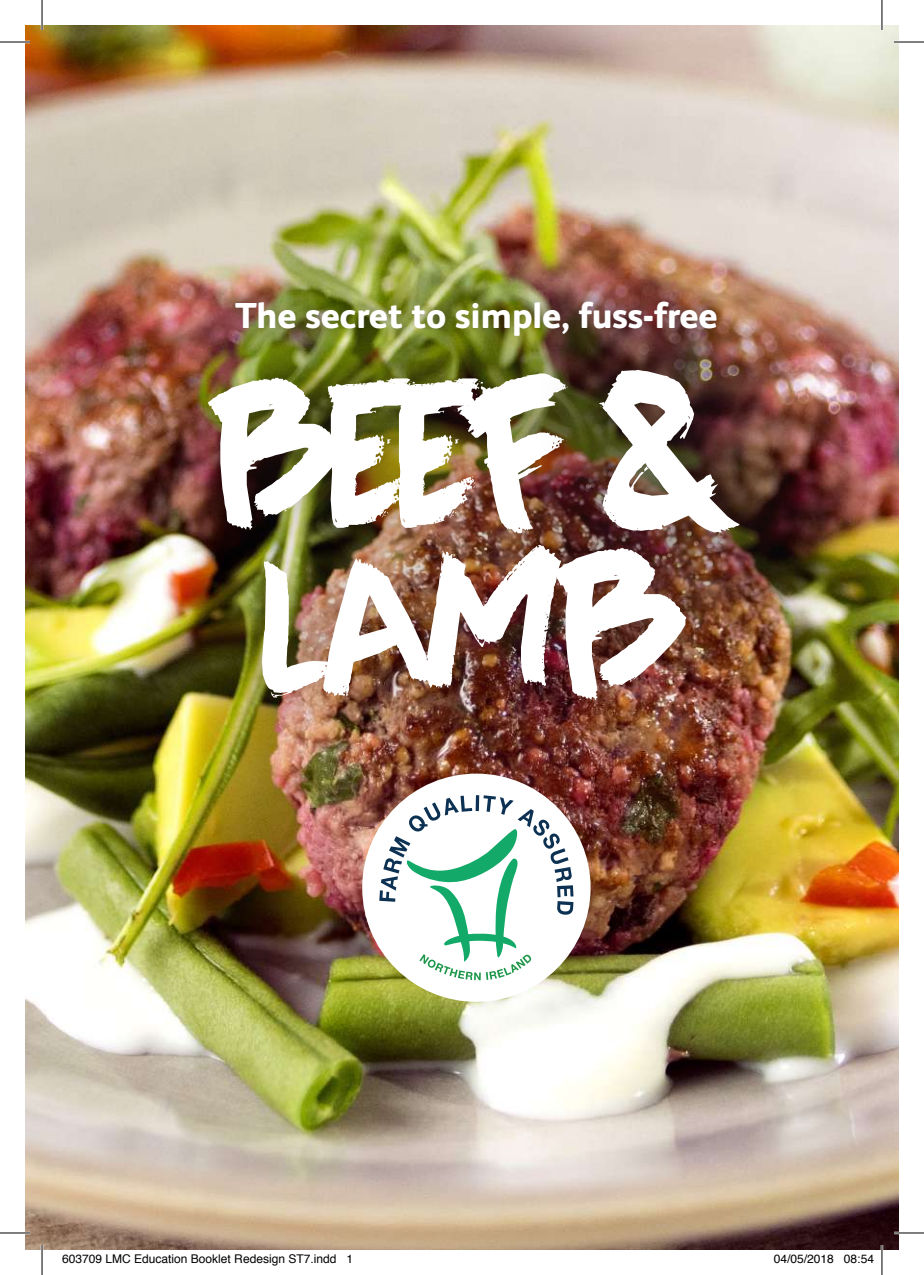
<style>
.page{position:relative;width:924px;height:1275px;background:#fff}
.page>*{position:absolute;margin:0;border:0;box-sizing:border-box;transform-origin:0 0}
.t1{font:208px/170.2px "DK Full Blast";letter-spacing:-.1em;color:#fff}
.t2{font:800 36px "FS Albert";color:#fff}
.t3{font:12px "Helvetica";color:#000}
</style>
<div class="page">
<img style="left:25px;top:25px;width:873px;height:1225px">
<div style="left:136px;top:224px;width:741px;height:549px;background:#231f20;opacity:.31"></div>
<div style="left:528px;top:295px;width:281px;height:311px;background:#231f20;opacity:.31"></div>
<svg style="left:598px;top:370px;width:141px;height:162px"></svg>
<div style="left:223px;top:288px;width:505px;height:60px;background:#231f20;opacity:.4"></div>
<div style="left:362px;top:773px;width:228px;height:229px;background:#fff;border-radius:50%"></div>
<svg style="left:379px;top:795px;width:194px;height:185px"></svg>
<hr style="left:0;top:41px;width:30px;height:2px;background:#fff">
<hr style="left:893px;top:41px;width:30px;height:2px;background:#fff">
<hr style="left:0;top:1231px;width:30px;height:3px;background:#fff">
<hr style="left:893px;top:1231px;width:30px;height:3px;background:#fff">
<hr style="left:41px;top:0;width:2px;height:30px;background:#fff">
<hr style="left:41px;top:1245px;width:2px;height:30px;background:#fff">
<hr style="left:880px;top:0;width:2px;height:30px;background:#fff">
<hr style="left:880px;top:1245px;width:2px;height:30px;background:#fff">
<hr style="left:0;top:42px;width:30px;height:1px;background:#000">
<hr style="left:893px;top:42px;width:30px;height:1px;background:#000">
<hr style="left:0;top:1232px;width:30px;height:1px;background:#000">
<hr style="left:893px;top:1232px;width:30px;height:1px;background:#000">
<hr style="left:42px;top:0;width:1px;height:30px;background:#000">
<hr style="left:42px;top:1245px;width:1px;height:30px;background:#000">
<hr style="left:881px;top:0;width:1px;height:30px;background:#000">
<hr style="left:881px;top:1245px;width:1px;height:30px;background:#000">
<h2 class="t2" style="left:235px;top:289px;width:483px">The secret to simple, fuss-free</h2>
<h1 class="t1" style="left:203px;top:371px;width:488px">BEEF<br>LAMB</h1>
<p class="t3" style="left:62px;top:1249px;width:292px">603709 LMC Education Booklet Redesign ST7.indd 1</p>
<p class="t3" style="left:773px;top:1249px;width:102px">04/05/2018 08:54</p>
</div>
